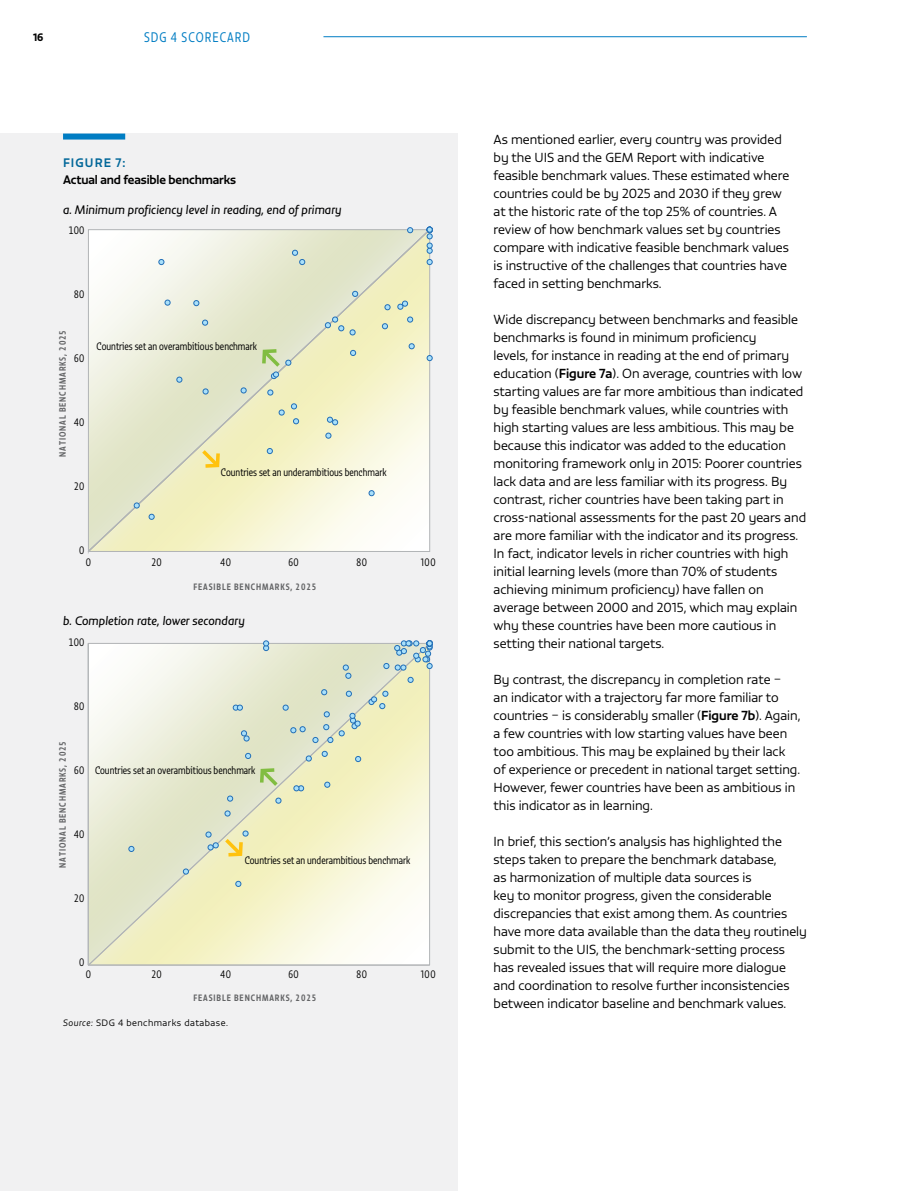
<style>
.page{position:relative;width:915px;height:1191px;background:#fff}
.page>*{position:absolute;margin:0;border:0;box-sizing:border-box;transform-origin:0 0}
.t1{font:300 13.5px "Vita Cond Std";letter-spacing:.075em;color:#007dc3}
.GMR_Text{font:300 12.75px/18px "Vita Std";color:#000}
.Figure_subtitle{font:italic 12px "Vita Std";color:#000}
.Figure_title_-_tab{font:500 12px/16.5px "Vita Std";letter-spacing:-.01em;color:#000}
.t2{font:300 10.5px "Vita Cond Std";color:#000}
.t3{font:10.5px "Vita Std Bld";color:#000}
.t4{font:500 9px "Vita Cond Std";letter-spacing:.1em;color:#636466}
.Source{font:300 9px "Vita Std";letter-spacing:.05em;color:#000}
.s1{color:#016799}
.s2{font-style:italic}
.s3{font-weight:500}
</style>
<div class="page">
<div style="left:0;top:134px;width:457px;height:1057px;background:#f1f1f2"></div>
<div style="left:63px;top:134px;width:62px;height:6px;background:#007dc3"></div>
<svg style="left:88px;top:229px;width:342px;height:323px"></svg>
<svg style="left:149px;top:514px;width:5px;height:6px"></svg>
<svg style="left:134px;top:502px;width:6px;height:6px"></svg>
<svg style="left:368px;top:490px;width:6px;height:6px"></svg>
<svg style="left:267px;top:448px;width:6px;height:6px"></svg>
<svg style="left:325px;top:433px;width:6px;height:5px"></svg>
<svg style="left:293px;top:418px;width:6px;height:6px"></svg>
<svg style="left:327px;top:417px;width:11px;height:8px"></svg>
<svg style="left:278px;top:409px;width:6px;height:6px"></svg>
<svg style="left:291px;top:403px;width:6px;height:6px"></svg>
<svg style="left:267px;top:389px;width:6px;height:6px"></svg>
<svg style="left:202px;top:388px;width:6px;height:6px"></svg>
<svg style="left:240px;top:387px;width:6px;height:6px"></svg>
<svg style="left:176px;top:377px;width:6px;height:5px"></svg>
<svg style="left:426px;top:355px;width:6px;height:6px"></svg>
<svg style="left:350px;top:350px;width:6px;height:6px"></svg>
<svg style="left:408px;top:343px;width:6px;height:6px"></svg>
<svg style="left:382px;top:323px;width:6px;height:6px"></svg>
<svg style="left:202px;top:320px;width:6px;height:5px"></svg>
<svg style="left:325px;top:316px;width:30px;height:19px"></svg>
<svg style="left:407px;top:316px;width:6px;height:6px"></svg>
<svg style="left:384px;top:304px;width:6px;height:6px"></svg>
<svg style="left:397px;top:301px;width:11px;height:9px"></svg>
<svg style="left:193px;top:300px;width:6px;height:6px"></svg>
<svg style="left:164px;top:300px;width:6px;height:5px"></svg>
<svg style="left:352px;top:291px;width:6px;height:6px"></svg>
<svg style="left:158px;top:259px;width:6px;height:6px"></svg>
<svg style="left:292px;top:250px;width:13px;height:15px"></svg>
<svg style="left:407px;top:227px;width:6px;height:6px"></svg>
<svg style="left:426px;top:227px;width:6px;height:38px"></svg>
<svg style="left:202px;top:450px;width:18px;height:18px"></svg>
<svg style="left:262px;top:349px;width:29px;height:30px"></svg>
<svg style="left:90px;top:645px;width:340px;height:320px"></svg>
<svg style="left:260px;top:768px;width:17px;height:18px"></svg>
<hr style="left:88px;top:643px;width:1px;height:322px;background:#b1b4b6">
<hr style="left:88px;top:964px;width:341px;height:1px;background:#b1b4b6">
<svg style="left:235px;top:881px;width:6px;height:6px"></svg>
<svg style="left:183px;top:868px;width:6px;height:6px"></svg>
<svg style="left:128px;top:846px;width:6px;height:6px"></svg>
<svg style="left:205px;top:831px;width:13px;height:19px"></svg>
<svg style="left:225px;top:830px;width:23px;height:26px"></svg>
<svg style="left:224px;top:810px;width:6px;height:6px"></svg>
<svg style="left:275px;top:797px;width:6px;height:6px"></svg>
<svg style="left:227px;top:795px;width:6px;height:6px"></svg>
<svg style="left:293px;top:785px;width:11px;height:6px"></svg>
<svg style="left:324px;top:781px;width:6px;height:6px"></svg>
<svg style="left:355px;top:756px;width:6px;height:6px"></svg>
<svg style="left:306px;top:755px;width:5px;height:6px"></svg>
<svg style="left:245px;top:753px;width:6px;height:6px"></svg>
<svg style="left:321px;top:751px;width:6px;height:6px"></svg>
<svg style="left:241px;top:730px;width:8px;height:11px"></svg>
<svg style="left:290px;top:726px;width:15px;height:7px"></svg>
<svg style="left:312px;top:711px;width:48px;height:32px;background:#cfdbca"></svg>
<svg style="left:233px;top:704px;width:10px;height:6px"></svg>
<svg style="left:282px;top:704px;width:6px;height:6px"></svg>
<svg style="left:346px;top:691px;width:6px;height:5px"></svg>
<svg style="left:368px;top:691px;width:20px;height:18px"></svg>
<svg style="left:321px;top:689px;width:6px;height:6px"></svg>
<svg style="left:407px;top:677px;width:6px;height:6px"></svg>
<svg style="left:343px;top:664px;width:8px;height:14px"></svg>
<svg style="left:263px;top:640px;width:6px;height:11px"></svg>
<svg style="left:383px;top:640px;width:49px;height:30px"></svg>
<hr style="left:323px;top:36px;width:483px;height:1px;background:#007dc3">
<p class="t3" style="left:33px;top:30px;width:12px">16</p>
<p class="t1" style="left:144px;top:29px;width:107px">SDG 4 SCORECARD</p>
<p class="Figure_title_-_tab" style="left:63px;top:154px;width:174px"><span class="s1">FIGURE 7:<br></span>Actual and feasible benchmarks</p>
<p class="Figure_subtitle" style="left:63px;top:202px;width:280px">a. Minimum proficiency level in reading, end of primary</p>
<p class="t2" style="left:68px;top:224px;width:17px">100</p>
<p class="t2" style="left:74px;top:288px;width:12px">80</p>
<p class="t4" style="left:57px;top:457px;width:128px;rotate:-90deg">NATIONAL BENCHMARKS, 2025</p>
<p class="t2" style="left:74px;top:352px;width:12px">60</p>
<p class="t2" style="left:74px;top:416px;width:12px">40</p>
<p class="t2" style="left:74px;top:480px;width:12px">20</p>
<p class="t2" style="left:97px;top:340px;width:162px">Countries set an overambitious benchmark</p>
<p class="t2" style="left:221px;top:465px;width:167px">Countries set an underambitious benchmark</p>
<p class="t2" style="left:79px;top:544px;width:7px">0</p>
<p class="t2" style="left:86px;top:556px;width:7px">0</p>
<p class="t2" style="left:152px;top:556px;width:11px">20</p>
<p class="t2" style="left:220px;top:556px;width:13px">40</p>
<p class="t2" style="left:288px;top:556px;width:12px">60</p>
<p class="t2" style="left:356px;top:556px;width:12px">80</p>
<p class="t2" style="left:421px;top:556px;width:16px">100</p>
<p class="t4" style="left:193px;top:581px;width:124px">FEASIBLE BENCHMARKS, 2025</p>
<p class="Figure_subtitle" style="left:63px;top:612px;width:183px">b. Completion rate, lower secondary</p>
<p class="t2" style="left:68px;top:635px;width:17px">100</p>
<p class="t2" style="left:74px;top:699px;width:12px">80</p>
<p class="t4" style="left:57px;top:867px;width:128px;rotate:-90deg">NATIONAL BENCHMARKS, 2025</p>
<p class="t2" style="left:74px;top:763px;width:12px">60</p>
<p class="t2" style="left:74px;top:827px;width:12px">40</p>
<p class="t2" style="left:74px;top:891px;width:12px">20</p>
<p class="t2" style="left:95px;top:763px;width:162px">Countries set an overambitious benchmark</p>
<p class="t2" style="left:244px;top:854px;width:167px">Countries set an underambitious benchmark</p>
<p class="t2" style="left:79px;top:955px;width:7px">0</p>
<p class="t2" style="left:86px;top:967px;width:7px">0</p>
<p class="t2" style="left:152px;top:967px;width:11px">20</p>
<p class="t2" style="left:220px;top:967px;width:13px">40</p>
<p class="t2" style="left:288px;top:967px;width:12px">60</p>
<p class="t2" style="left:356px;top:967px;width:12px">80</p>
<p class="t2" style="left:421px;top:967px;width:16px">100</p>
<p class="t4" style="left:193px;top:992px;width:124px">FEASIBLE BENCHMARKS, 2025</p>
<p class="Source" style="left:63px;top:1016px;width:166px"><span class="s2">Source:</span> SDG 4 benchmarks database.</p>
<p class="GMR_Text" style="left:493px;top:130px;width:297px">As mentioned earlier, every country was provided by the UIS and the GEM Report with indicative feasible benchmark values. These estimated where countries could be by 2025 and 2030 if they grew at the historic rate of the top 25% of countries. A review of how benchmark values set by countries compare with indicative feasible benchmark values is instructive of the challenges that countries have faced in setting benchmarks.</p>
<p class="GMR_Text" style="left:493px;top:310px;width:314px">Wide discrepancy between benchmarks and feasible benchmarks is found in minimum proficiency<br>levels, for instance in reading at the end of primary education (<span class="s3">Figure 7a</span>). On average, countries with low starting values are far more ambitious than indicated by feasible benchmark values, while countries with high starting values are less ambitious. This may be because this indicator was added to the education monitoring framework only in 2015: Poorer countries lack data and are less familiar with its progress. By contrast, richer countries have been taking part in cross-national assessments for the past 20 years and are more familiar with the indicator and its progress.<br>In fact, indicator levels in richer countries with high initial learning levels (more than 70% of students achieving minimum proficiency) have fallen on average between 2000 and 2015, which may explain why these countries have been more cautious in setting their national targets.</p>
<p class="GMR_Text" style="left:493px;top:670px;width:308px">By contrast, the discrepancy in completion rate –<br>an indicator with a trajectory far more familiar to countries – is considerably smaller (<span class="s3">Figure 7b</span>). Again, a few countries with low starting values have been too ambitious. This may be explained by their lack of experience or precedent in national target setting.<br>However, fewer countries have been as ambitious in this indicator as in learning.</p>
<p class="GMR_Text" style="left:493px;top:832px;width:315px">In brief, this section’s analysis has highlighted the steps taken to prepare the benchmark database,<br>as harmonization of multiple data sources is<br>key to monitor progress, given the considerable discrepancies that exist among them. As countries have more data available than the data they routinely submit to the UIS, the benchmark-setting process has revealed issues that will require more dialogue and coordination to resolve further inconsistencies between indicator baseline and benchmark values.</p>
</div>
